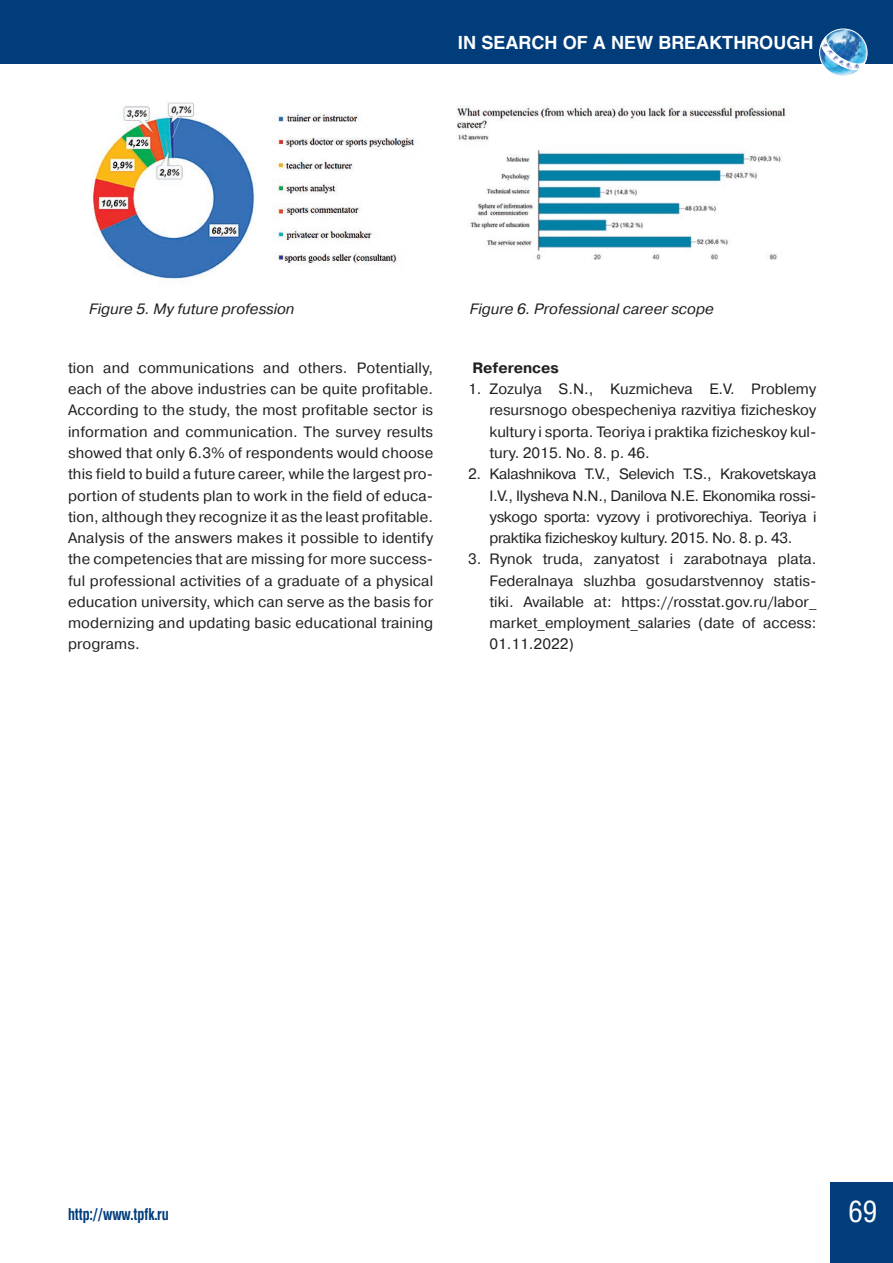
<style>
.page{position:relative;width:893px;height:1263px;background:#fff}
.page>*{position:absolute;margin:0;border:0;box-sizing:border-box;transform-origin:0 0}
.t1{font:30px "Helios Cond C";color:#fff}
.t2{font:700 18px "Helios C";color:#fff}
.t3{font:700 16.5px "Helios Cond C";color:#013c7b;scale:.91 1}
.ОСНОВНОЙ_ТЕКСТ{font:15px/21.3px "Pragmatica C";color:#231f20;text-align:justify}
.ОСНОВНОЙ_ТЕКСТ-2{font:italic 15px "Pragmatica C";color:#231f20}
.ОСНОВНОЙ_ТЕКСТ-3{font:700 15px "Pragmatica C";color:#231f20}
</style>
<div class="page">
<div style="left:831px;top:1182px;width:62px;height:81px;background:#013c7b"></div>
<div style="left:0;top:0;width:893px;height:64px;background:#013c7b"></div>
<img style="left:828px;top:29px;width:40px;height:46px">
<div style="left:819px;top:29px;width:48px;height:48px;border:1px solid #fff;border-radius:50%"></div>
<svg style="left:820px;top:34px;width:46px;height:40px;background:#7eb2d7"></svg>
<img style="left:92px;top:102px;width:323px;height:179px">
<img style="left:456px;top:105px;width:333px;height:155px">
<p class="t2" style="left:458px;top:33px;width:357px">IN SEARCH OF A NEW BREAKTHROUGH</p>
<p class="ОСНОВНОЙ_ТЕКСТ-2" style="left:89px;top:300px;width:207px">Figure 5. My future profession</p>
<p class="ОСНОВНОЙ_ТЕКСТ-2" style="left:470px;top:300px;width:245px">Figure 6. Professional career scope</p>
<p class="ОСНОВНОЙ_ТЕКСТ" style="left:68px;top:357px;width:367px">tion and communications and others. Potentially, each of the above industries can be quite profitable.<br>According to the study, the most profitable sector is information and communication. The survey results showed that only 6.3% of respondents would choose this field to build a future career, while the largest pro&shy;portion of students plan to work in the field of educa&shy;tion, although they recognize it as the least profitable.<br>Analysis of the answers makes it possible to identify the competencies that are missing for more success&shy;ful professional activities of a graduate of a physical education university, which can serve as the basis for modernizing and updating basic educational training programs.</p>
<p class="ОСНОВНОЙ_ТЕКСТ-3" style="left:472px;top:359px;width:88px">References</p>
<p class="ОСНОВНОЙ_ТЕКСТ" style="left:489px;top:378px;width:328px;text-indent:-21px">1. Zozulya S.N., Kuzmicheva E.V. Problemy resursnogo obespecheniya razvitiya fizicheskoy kultury i sporta. Teoriya i praktika fizicheskoy kul&shy;tury. 2015. No. 8. p. 46.</p>
<p class="ОСНОВНОЙ_ТЕКСТ" style="left:489px;top:463px;width:328px;text-indent:-21px">2. Kalashnikova T.V., Selevich T.S., Krakovetskaya I.V., Ilysheva N.N., Danilova N.E. Ekonomika rossi&shy;yskogo sporta: vyzovy i protivorechiya. Teoriya i praktika fizicheskoy kultury. 2015. No. 8. p. 43.</p>
<p class="ОСНОВНОЙ_ТЕКСТ" style="left:489px;top:549px;width:328px;text-indent:-21px">3. Rynok truda, zanyatost i zarabotnaya plata.<br>Federalnaya sluzhba gosudarstvennoy statis&shy;tiki. Available at: https://rosstat.gov.ru/labor_ market_employment_salaries (date of access:<br>01.11.2022)</p>
<p class="t3" style="left:68px;top:1204px;width:112px">http://www.tpfk.ru</p>
<h1 class="t1" style="left:848px;top:1194px;width:30px">69</h1>
</div>
